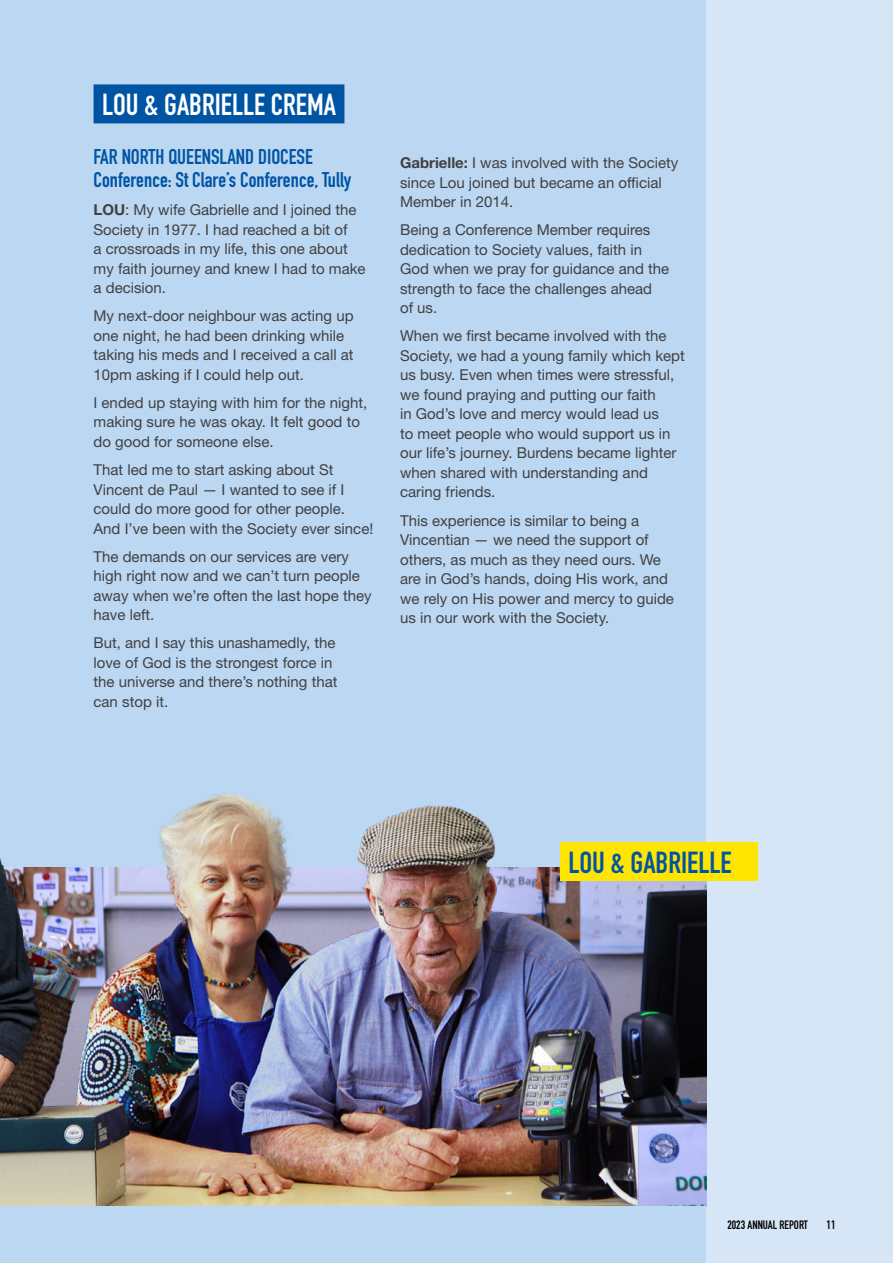
<style>
.page{position:relative;width:893px;height:1263px;background:#bbd7f1}
.page>*{position:absolute;margin:0;border:0;box-sizing:border-box;transform-origin:0 0}
.t1{font:700 30px "DIN Condensed";color:#fff}
.t2{font:700 30px "DIN Condensed";color:#0054a4}
.t3{font:700 21px/23.5px "DIN Condensed";color:#0054a4}
.t4{font:15px/19.5px "Helvetica Neue LT Std";color:#414042}
.t5{font:700 12px "DIN Condensed";color:#000}
.s1{font-weight:700}
</style>
<div class="page">
<div style="left:707px;top:0;width:186px;height:1263px;background:#d6e6f6"></div>
<div style="left:94px;top:84px;width:250px;height:39px;background:#0054a4"></div>
<img style="left:58px;top:781px;width:649px;height:424px">
<div style="left:560px;top:843px;width:197px;height:38px;background:#ffe600"></div>
<img style="left:0;top:858px;width:58px;height:348px">
<h1 class="t1" style="left:102px;top:84px;width:235px">LOU &amp; GABRIELLE CREMA</h1>
<h2 class="t3" style="left:94px;top:145px;width:259px">FAR NORTH QUEENSLAND DIOCESE<br>Conference: St Clare’s Conference, Tully</h2>
<p class="t4" style="left:94px;top:200px;width:274px"><span class="s1">LOU</span>: My wife Gabrielle and I joined the<br>Society in 1977. I had reached a bit of<br>a crossroads in my life, this one about my faith journey and knew I had to make a decision.</p>
<p class="t4" style="left:94px;top:306px;width:262px">My next-door neighbour was acting up one night, he had been drinking while taking his meds and I received a call at 10pm asking if I could help out.</p>
<p class="t4" style="left:94px;top:393px;width:275px">I ended up staying with him for the night, making sure he was okay. It felt good to do good for someone else.</p>
<p class="t4" style="left:94px;top:460px;width:281px">That led me to start asking about St Vincent de Paul — I wanted to see if I could do more good for other people.<br>And I’ve been with the Society ever since!</p>
<p class="t4" style="left:94px;top:546px;width:280px">The demands on our services are very high right now and we can’t turn people away when we’re often the last hope they have left.</p>
<p class="t4" style="left:94px;top:633px;width:245px">But, and I say this unashamedly, the love of God is the strongest force in the universe and there’s nothing that can stop it.</p>
<p class="t4" style="left:400px;top:153px;width:280px"><span class="s1">Gabrielle:</span> I was involved with the Society since Lou joined but became an official<br>Member in 2014.</p>
<p class="t4" style="left:400px;top:220px;width:271px">Being a Conference Member requires dedication to Society values, faith in<br>God when we pray for guidance and the strength to face the challenges ahead<br>of us.</p>
<p class="t4" style="left:400px;top:326px;width:286px">When we first became involved with the Society, we had a young family which kept us busy. Even when times were stressful, we found praying and putting our faith<br>in God’s love and mercy would lead us<br>to meet people who would support us in our life’s journey. Burdens became lighter when shared with understanding and caring friends.</p>
<p class="t4" style="left:400px;top:510px;width:275px">This experience is similar to being a Vincentian — we need the support of others, as much as they need ours. We are in God’s hands, doing His work, and we rely on His power and mercy to guide us in our work with the Society.</p>
<h1 class="t2" style="left:568px;top:842px;width:165px">LOU &amp; GABRIELLE</h1>
<p class="t5" style="left:727px;top:1216px;width:82px">2023 ANNUAL REPORT</p>
<p class="t5" style="left:827px;top:1216px;width:10px">11</p>
</div>
